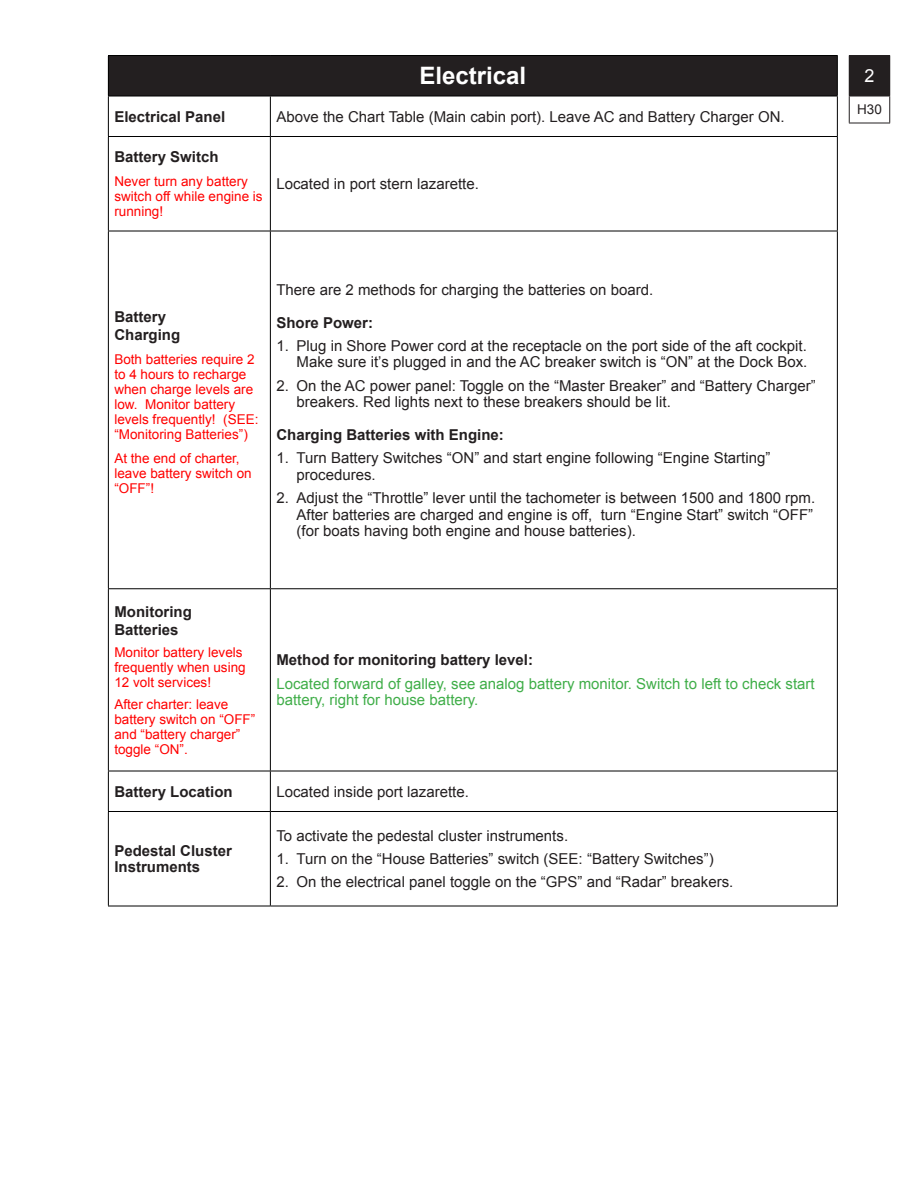
<style>
.page{position:relative;width:918px;height:1188px;background:#fff}
.page>*{position:absolute;margin:0;border:0;box-sizing:border-box;transform-origin:0 0}
.t1{font:700 24px "Arial";color:#fff}
.t2{font:18px "Arial";color:#fff}
.t3{font:15px/16.5px "Arial";color:#231f20}
.t4{font:700 15px/18px "Arial";color:#231f20}
.t5{font:15px/16.5px "Arial";color:#40ae49}
.t6{font:13.5px/15px "Arial";color:#f00}
.t7{font:13.5px "Arial";color:#231f20}
</style>
<div class="page">
<div style="left:108px;top:56px;width:729px;height:40px;background:#231f20"></div>
<hr style="left:108px;top:55px;width:162px;height:1px;background:#000">
<hr style="left:108px;top:56px;width:1px;height:40px;background:#000">
<hr style="left:270px;top:55px;width:568px;height:1px;background:#000">
<hr style="left:837px;top:56px;width:1px;height:40px;background:#000">
<hr style="left:108px;top:96px;width:162px;height:1px;background:#000">
<hr style="left:108px;top:96px;width:1px;height:40px;background:#000">
<hr style="left:270px;top:96px;width:568px;height:1px;background:#000">
<hr style="left:270px;top:96px;width:1px;height:40px;background:#000">
<hr style="left:837px;top:96px;width:1px;height:40px;background:#000">
<hr style="left:108px;top:136px;width:162px;height:1px;background:#000">
<hr style="left:108px;top:137px;width:1px;height:94px;background:#000">
<hr style="left:270px;top:136px;width:568px;height:1px;background:#000">
<hr style="left:270px;top:137px;width:1px;height:94px;background:#000">
<hr style="left:837px;top:137px;width:1px;height:94px;background:#000">
<hr style="left:108px;top:231px;width:162px;height:1px;background:#000">
<hr style="left:108px;top:231px;width:1px;height:357px;background:#000">
<hr style="left:270px;top:231px;width:568px;height:1px;background:#000">
<hr style="left:270px;top:231px;width:1px;height:357px;background:#000">
<hr style="left:837px;top:231px;width:1px;height:357px;background:#000">
<hr style="left:108px;top:588px;width:162px;height:1px;background:#000">
<hr style="left:108px;top:589px;width:1px;height:182px;background:#000">
<hr style="left:270px;top:588px;width:568px;height:1px;background:#000">
<hr style="left:270px;top:589px;width:1px;height:182px;background:#000">
<hr style="left:837px;top:589px;width:1px;height:182px;background:#000">
<hr style="left:108px;top:771px;width:162px;height:1px;background:#000">
<hr style="left:108px;top:771px;width:1px;height:40px;background:#000">
<hr style="left:270px;top:771px;width:568px;height:1px;background:#000">
<hr style="left:270px;top:771px;width:1px;height:40px;background:#000">
<hr style="left:837px;top:771px;width:1px;height:40px;background:#000">
<hr style="left:108px;top:811px;width:162px;height:1px;background:#000">
<hr style="left:108px;top:812px;width:1px;height:94px;background:#000">
<hr style="left:270px;top:811px;width:568px;height:1px;background:#000">
<hr style="left:270px;top:812px;width:1px;height:94px;background:#000">
<hr style="left:837px;top:812px;width:1px;height:94px;background:#000">
<hr style="left:108px;top:906px;width:162px;height:1px;background:#000">
<hr style="left:270px;top:906px;width:568px;height:1px;background:#000">
<div style="left:849px;top:56px;width:41px;height:40px;background:#231f20"></div>
<hr style="left:849px;top:55px;width:41px;height:1px;background:#231f20">
<hr style="left:849px;top:96px;width:41px;height:1px;background:#231f20">
<svg style="left:849px;top:96px;width:1px;height:27px"></svg>
<svg style="left:889px;top:96px;width:1px;height:27px"></svg>
<hr style="left:849px;top:123px;width:41px;height:1px;background:#231f20">
<h1 class="t1" style="left:420px;top:60px;width:108px">Electrical</h1>
<p class="t4" style="left:114px;top:108px;width:112px">Electrical Panel</p>
<p class="t3" style="left:276px;top:108px;width:510px">Above the Chart Table (Main cabin port). Leave AC and Battery Charger ON.</p>
<p class="t4" style="left:114px;top:148px;width:106px">Battery Switch</p>
<p class="t6" style="left:114px;top:174px;width:150px">Never turn any battery switch off while engine is running!</p>
<p class="t3" style="left:276px;top:176px;width:204px">Located in port stern lazarette.</p>
<p class="t4" style="left:114px;top:309px;width:67px">Battery<br>Charging</p>
<p class="t6" style="left:114px;top:352px;width:146px">Both batteries require 2 to 4 hours to recharge when charge levels are low. Monitor battery levels frequently! (SEE: “Monitoring Batteries”)</p>
<p class="t6" style="left:114px;top:451px;width:139px">At the end of charter, leave battery switch on “OFF”!</p>
<p class="t3" style="left:276px;top:281px;width:378px">There are 2 methods for charging the batteries on board.</p>
<p class="t4" style="left:276px;top:314px;width:98px">Shore Power:</p>
<p class="t3" style="left:276px;top:337px;width:533px;text-align:right">1. Plug in Shore Power cord at the receptacle on the port side of the aft cockpit.<br>Make sure it’s plugged in and the AC breaker switch is “ON” at the Dock Box.</p>
<p class="t3" style="left:297px;top:377px;width:521px;text-indent:-20px">2. On the AC power panel: Toggle on the “Master Breaker” and “Battery Charger” breakers. Red lights next to these breakers should be lit.</p>
<p class="t4" style="left:276px;top:426px;width:229px">Charging Batteries with Engine:</p>
<p class="t3" style="left:297px;top:450px;width:475px;text-indent:-20px">1. Turn Battery Switches “ON” and start engine following “Engine Starting” procedures.</p>
<p class="t3" style="left:297px;top:490px;width:520px;text-indent:-20px">2. Adjust the “Throttle” lever until the tachometer is between 1500 and 1800 rpm.<br>After batteries are charged and engine is off, turn “Engine Start” switch “OFF” (for boats having both engine and house batteries).</p>
<p class="t4" style="left:114px;top:603px;width:79px">Monitoring<br>Batteries</p>
<p class="t6" style="left:114px;top:645px;width:133px">Monitor battery levels frequently when using<br>12 volt services!</p>
<p class="t6" style="left:114px;top:696px;width:143px">After charter: leave battery switch on “OFF” and “battery charger” toggle “ON”.</p>
<p class="t4" style="left:276px;top:652px;width:258px">Method for monitoring battery level:</p>
<p class="t5" style="left:276px;top:675px;width:540px">Located forward of galley, see analog battery monitor. Switch to left to check start battery, right for house battery.</p>
<p class="t4" style="left:114px;top:783px;width:120px">Battery Location</p>
<p class="t3" style="left:276px;top:783px;width:194px">Located inside port lazarette.</p>
<p class="t4" style="left:114px;top:843px;width:119px;line-height:16.5px">Pedestal Cluster<br>Instruments</p>
<p class="t3" style="left:276px;top:828px;width:293px">To activate the pedestal cluster instruments.</p>
<p class="t3" style="left:276px;top:851px;width:439px">1. Turn on the “House Batteries” switch (SEE: “Battery Switches”)</p>
<p class="t3" style="left:276px;top:874px;width:459px">2. On the electrical panel toggle on the “GPS” and “Radar” breakers.</p>
<p class="t2" style="left:864px;top:64px;width:12px">2</p>
<p class="t7" style="left:857px;top:101px;width:26px">H30</p>
</div>
